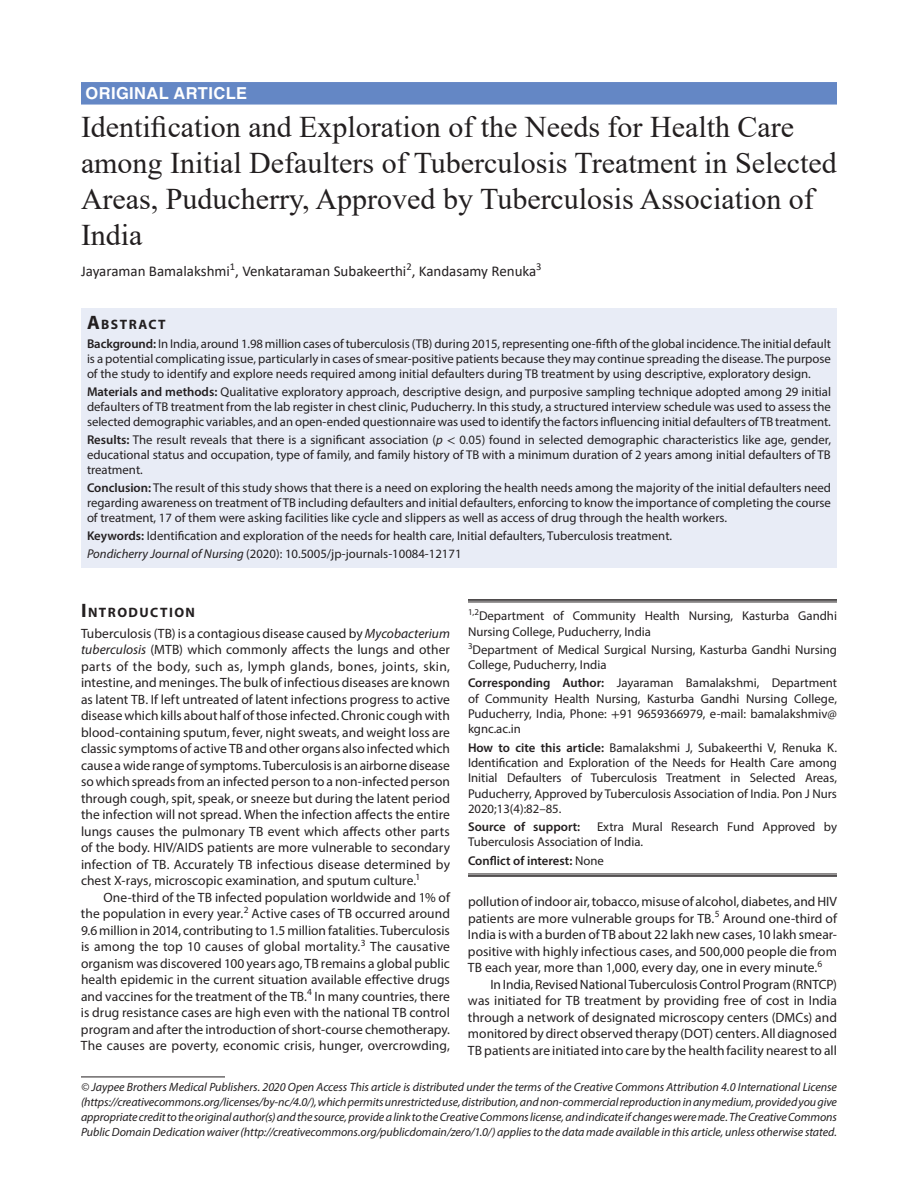
<style>
.page{position:relative;width:918px;height:1188px;background:#fff}
.page>*{position:absolute;margin:0;border:0;box-sizing:border-box;transform-origin:0 0}
.t1{font:30px/36px "Times New Roman";color:#231f20}
.t2{font:700 16.5px "Helvetica LT Std";letter-spacing:.025em;color:#fff}
.t3{font:15px "Calibri";color:#231f20}
.t4{font:700 13.65px "Myriad Pro";letter-spacing:.105em;color:#231f20}
.t5{font:13.5px/16.5px "Myriad Pro";letter-spacing:.005em;color:#231f20;text-align:justify}
.t6{font:12.75px/15.3px "Myriad Pro";color:#231f20;text-align:justify}
.t7{font:600 12.75px "Myriad Pro";color:#231f20}
.t8{font:italic 12px/15px "Myriad Pro";letter-spacing:-.005em;color:#231f20;text-align:justify}
.s1{font-size:19.5px}
.s2{font-weight:600}
.s3{font-style:italic}
.s4{font-family:"STIX"}
.s5{font-weight:400}
</style>
<div class="page">
<div style="left:81px;top:82px;width:756px;height:23px;background:#6487c5"></div>
<div style="left:81px;top:308px;width:756px;height:26px;background:#e8ecf6"></div>
<div style="left:81px;top:333px;width:756px;height:54px;background:#e8ecf6"></div>
<div style="left:81px;top:381px;width:756px;height:54px;background:#e8ecf6"></div>
<div style="left:81px;top:429px;width:756px;height:54px;background:#e8ecf6"></div>
<div style="left:81px;top:477px;width:756px;height:54px;background:#e8ecf6"></div>
<div style="left:81px;top:525px;width:756px;height:24px;background:#e8ecf6"></div>
<div style="left:81px;top:543px;width:756px;height:24px;background:#e8ecf6"></div>
<hr style="left:468px;top:599px;width:369px;height:2px;background:#231f20">
<hr style="left:468px;top:602px;width:369px;height:1px;background:#231f20">
<hr style="left:468px;top:874px;width:369px;height:1px;background:#231f20">
<hr style="left:468px;top:875px;width:369px;height:2px;background:#231f20">
<hr style="left:81px;top:1077px;width:144px;height:1px;background:#231f20">
<p class="t2" style="left:86px;top:83px;width:163px">ORIGINAL ARTICLE</p>
<h1 class="t1" style="left:81px;top:108px;width:757px">Identification and Exploration of the Needs for Health Care among Initial Defaulters of Tuberculosis Treatment in Selected Areas, Puducherry, Approved by Tuberculosis Association of India</h1>
<p class="t3" style="left:81px;top:261px;width:462px">Jayaraman Bamalakshmi<sup>1</sup>, Venkataraman Subakeerthi<sup>2</sup>, Kandasamy Renuka<sup>3</sup></p>
<p class="t4" style="left:87px;top:315px;width:80px"><span class="s1">A</span>BSTRACT</p>
<p class="t6" style="left:87px;top:336px;width:745px"><span class="s2">Background:</span> In India, around 1.98 million cases of tuberculosis (TB) during 2015, representing one-fifth of the global incidence. The initial default is a potential complicating issue, particularly in cases of smear-positive patients because they may continue spreading the disease. The purpose of the study to identify and explore needs required among initial defaulters during TB treatment by using descriptive, exploratory design.</p>
<p class="t6" style="left:87px;top:384px;width:746px"><span class="s2">Materials and methods:</span> Qualitative exploratory approach, descriptive design, and purposive sampling technique adopted among 29 initial defaulters of TB treatment from the lab register in chest clinic, Puducherry. In this study, a structured interview schedule was used to assess the selected demographic variables, and an open-ended questionnaire was used to identify the factors influencing initial defaulters of TB treatment.</p>
<p class="t6" style="left:87px;top:432px;width:746px"><span class="s2">Results:</span> The result reveals that there is a significant association (<span class="s3">p</span> <span class="s4">&lt;</span> 0.05) found in selected demographic characteristics like age, gender, educational status and occupation, type of family, and family history of TB with a minimum duration of 2 years among initial defaulters of TB treatment.</p>
<p class="t6" style="left:87px;top:480px;width:746px"><span class="s2">Conclusion:</span> The result of this study shows that there is a need on exploring the health needs among the majority of the initial defaulters need regarding awareness on treatment of TB including defaulters and initial defaulters, enforcing to know the importance of completing the course of treatment, 17 of them were asking facilities like cycle and slippers as well as access of drug through the health workers.</p>
<p class="t6" style="left:87px;top:527px;width:587px;line-height:18px"><span class="s2">Keywords:</span> Identification and exploration of the needs for health care, Initial defaulters, Tuberculosis treatment.<br><span class="s3">Pondicherry Journal of Nursing</span> (2020): 10.5005/jp-journals-10084-12171</p>
<p class="t4" style="left:81px;top:603px;width:116px"><span class="s1">I</span>NTRODUCTION</p>
<p class="t5" style="left:81px;top:625px;width:371px">Tuberculosis (TB) is a contagious disease caused by <span class="s3">Mycobacterium tuberculosis</span> (MTB) which commonly affects the lungs and other parts of the body, such as, lymph glands, bones, joints, skin, intestine, and meninges. The bulk of infectious diseases are known as latent TB. If left untreated of latent infections progress to active disease which kills about half of those infected. Chronic cough with blood-containing sputum, fever, night sweats, and weight loss are classic symptoms of active TB and other organs also infected which cause a wide range of symptoms. Tuberculosis is an airborne disease so which spreads from an infected person to a non-infected person through cough, spit, speak, or sneeze but during the latent period the infection will not spread. When the infection affects the entire lungs causes the pulmonary TB event which affects other parts of the body. HIV/AIDS patients are more vulnerable to secondary infection of TB. Accurately TB infectious disease determined by chest X-rays, microscopic examination, and sputum culture.<sup>1</sup></p>
<p class="t5" style="left:81px;top:889px;width:371px;text-indent:23px">One-third of the TB infected population worldwide and 1% of the population in every year.<sup>2</sup> Active cases of TB occurred around 9.6 million in 2014, contributing to 1.5 million fatalities. Tuberculosis is among the top 10 causes of global mortality.<sup>3</sup> The causative organism was discovered 100 years ago, TB remains a global public health epidemic in the current situation available effective drugs and vaccines for the treatment of the TB.<sup>4</sup> In many countries, there is drug resistance cases are high even with the national TB control program and after the introduction of short-course chemotherapy.<br>The causes are poverty, economic crisis, hunger, overcrowding,</p>
<p class="t5" style="left:468px;top:893px;width:371px">pollution of indoor air, tobacco, misuse of alcohol, diabetes, and HIV patients are more vulnerable groups for TB.<sup>5</sup> Around one-third of India is with a burden of TB about 22 lakh new cases, 10 lakh smear&shy;positive with highly infectious cases, and 500,000 people die from TB each year, more than 1,000, every day, one in every minute.<sup>6</sup></p>
<p class="t6" style="left:468px;top:608px;width:370px"><sup>1,2</sup>Department of Community Health Nursing, Kasturba Gandhi<br>Nursing College, Puducherry, India</p>
<p class="t6" style="left:468px;top:642px;width:371px"><sup>3</sup>Department of Medical Surgical Nursing, Kasturba Gandhi Nursing<br>College, Puducherry, India</p>
<p class="t6" style="left:468px;top:675px;width:371px"><span class="s2">Corresponding Author:</span> Jayaraman Bamalakshmi, Department of Community Health Nursing, Kasturba Gandhi Nursing College, Puducherry, India, Phone: <span class="s4">+</span>91 9659366979, e-mail: bamalakshmiv@ kgnc.ac.in</p>
<p class="t6" style="left:468px;top:739px;width:371px"><span class="s2">How to cite this article:</span> Bamalakshmi J, Subakeerthi V, Renuka K.<br>Identification and Exploration of the Needs for Health Care among Initial Defaulters of Tuberculosis Treatment in Selected Areas, Puducherry, Approved by Tuberculosis Association of India. Pon J Nurs 2020;13(4):82–85.</p>
<p class="t7" style="left:468px;top:819px;width:114px">Source of support:</p>
<p class="t6" style="left:468px;top:819px;width:371px;text-indent:129px">Extra Mural Research Fund Approved by<br>Tuberculosis Association of India.</p>
<p class="t7" style="left:468px;top:852px;width:137px">Conflict of interest: <span class="s5">None</span></p>
<p class="t5" style="left:468px;top:976px;width:370px;text-indent:23px">In India, Revised National Tuberculosis Control Program (RNTCP) was initiated for TB treatment by providing free of cost in India through a network of designated microscopy centers (DMCs) and monitored by direct observed therapy (DOT) centers. All diagnosed TB patients are initiated into care by the health facility nearest to all</p>
<p class="t8" style="left:81px;top:1079px;width:758px">© Jaypee Brothers Medical Publishers. 2020 Open Access This article is distributed under the terms of the Creative Commons Attribution 4.0 International License (https://creativecommons.org/licenses/by-nc/4.0/), which permits unrestricted use, distribution, and non-commercial reproduction in any medium, provided you give appropriate credit to the original author(s) and the source, provide a link to the Creative Commons license, and indicate if changes were made. The Creative Commons Public Domain Dedication waiver (http://creativecommons.org/publicdomain/zero/1.0/) applies to the data made available in this article, unless otherwise stated.</p>
</div>
